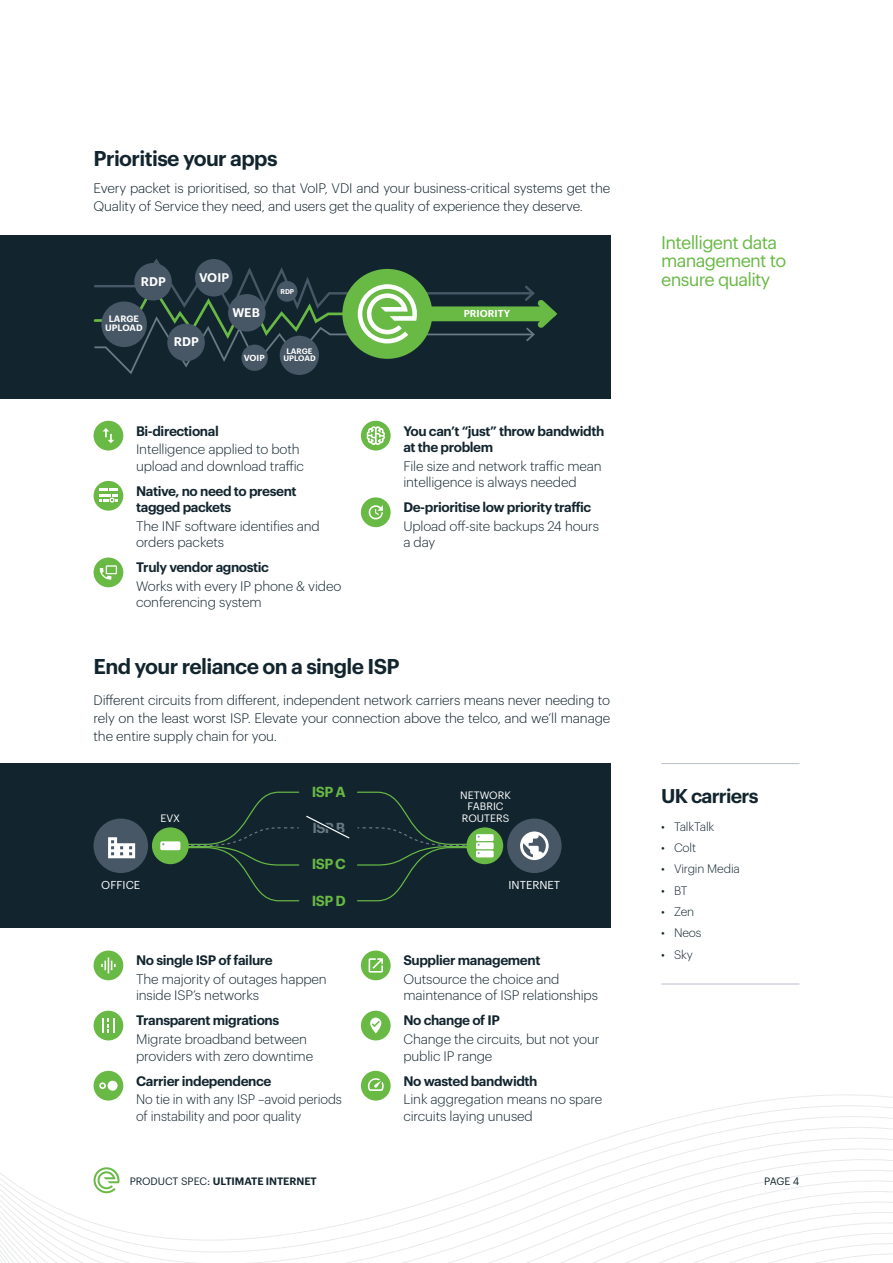
<style>
.page{position:relative;width:893px;height:1263px;background:#fff}
.page>*{position:absolute;margin:0;border:0;box-sizing:border-box;transform-origin:0 0}
.t1{font:600 21px "Graphik";letter-spacing:-.03em;color:#12252e}
.t2{font:600 19.5px "Graphik";letter-spacing:-.04em;color:#12252e}
.t3{font:18px/18.8px "Graphik";letter-spacing:-.04em;color:#69b945}
.t4{font:600 14.25px "Graphik";letter-spacing:-.04em;color:#69b945}
.t5{font:600 14.25px "Graphik";color:#677a86}
.t6{font:300 13.5px/16.5px "Graphik";letter-spacing:-.01em;color:#12252e}
.t7{font:300 13.5px/18px "Graphik";letter-spacing:-.01em;color:#0d2028}
.t8{font:600 13.5px/16.5px "Graphik";letter-spacing:-.03em;color:#12252e}
.t9{font:300 13.5px/16.5px "Graphik";letter-spacing:-.01em;color:#12252e;scale:.96 1}
.t10{font:600 12.3px "Graphik";letter-spacing:.005em;color:#fff}
.t11{font:300 12px "Graphik";letter-spacing:-.01em;color:#12252e}
.t12{font:11.25px "Graphik";color:#fff}
.t13{font:600 10.5px "Graphik";letter-spacing:-.005em;color:#12252e}
.t14{font:10.5px/11.2px "Graphik";letter-spacing:.005em;color:#fff;text-align:center}
.t15{font:10.5px "Graphik";color:#12252e}
.t16{font:600 9.9px "Graphik";letter-spacing:.005em;color:#fff}
.t17{font:600 9px/9px "Graphik";letter-spacing:.005em;color:#fff;text-align:center}
.t18{font:600 8.55px "Graphik";color:#fff}
.t19{font:600 7.8px/7.8px "Graphik";letter-spacing:.005em;color:#fff;text-align:center}
.t20{font:600 6.75px "Graphik";color:#fff}
.s1{font-weight:400}
</style>
<div class="page">
<svg style="left:0;top:965px;width:893px;height:298px"></svg>
<svg style="left:94px;top:1167px;width:25px;height:26px"></svg>
<hr style="left:661px;top:763px;width:138px;height:1px;background:#bac1cd">
<hr style="left:661px;top:983px;width:138px;height:1px;background:#bac1cd">
<div style="left:0;top:763px;width:610px;height:165px;background:#12252e"></div>
<div style="left:94px;top:818px;width:54px;height:55px;background:#475765;border-radius:50%"></div>
<svg style="left:108px;top:837px;width:27px;height:21px"></svg>
<div style="left:152px;top:827px;width:37px;height:37px;background:#69b945;border-radius:50%"></div>
<div style="left:160px;top:841px;width:20px;height:9px;background:#fff;border-radius:2px"></div>
<div style="left:466px;top:827px;width:37px;height:37px;background:#69b945;border-radius:50%"></div>
<div style="left:476px;top:842px;width:18px;height:7px;background:#fff"></div>
<div style="left:476px;top:834px;width:18px;height:7px;background:#fff"></div>
<div style="left:476px;top:850px;width:18px;height:7px;background:#fff"></div>
<svg style="left:179px;top:791px;width:301px;height:111px"></svg>
<div style="left:507px;top:818px;width:55px;height:55px;background:#475765;border-radius:50%"></div>
<svg style="left:520px;top:831px;width:29px;height:29px"></svg>
<div style="left:0;top:235px;width:610px;height:163px;background:#12252e"></div>
<hr style="left:408px;top:292px;width:125px;height:2px;background:#475765">
<hr style="left:408px;top:334px;width:125px;height:1px;background:#677a86">
<svg style="left:523px;top:285px;width:35px;height:56px"></svg>
<div style="left:420px;top:306px;width:122px;height:15px;background:#69b945"></div>
<div style="left:342px;top:269px;width:90px;height:90px;background:#69b945;border-radius:50%"></div>
<svg style="left:93px;top:258px;width:324px;height:117px"></svg>
<div style="left:195px;top:259px;width:38px;height:37px;background:#475765;border-radius:50%"></div>
<div style="left:241px;top:345px;width:27px;height:26px;background:#475765;border-radius:50%"></div>
<div style="left:134px;top:263px;width:38px;height:37px;background:#475765;border-radius:50%"></div>
<div style="left:277px;top:281px;width:20px;height:21px;background:#475765;border-radius:50%"></div>
<div style="left:167px;top:324px;width:38px;height:37px;background:#475765;border-radius:50%"></div>
<div style="left:228px;top:294px;width:38px;height:38px;background:#475765;border-radius:50%"></div>
<div style="left:101px;top:301px;width:46px;height:46px;background:#475765;border-radius:50%"></div>
<div style="left:280px;top:336px;width:39px;height:39px;background:#475765;border-radius:50%"></div>
<div style="left:94px;top:421px;width:29px;height:29px;background:#69b945;border-radius:50%"></div>
<svg style="left:103px;top:428px;width:11px;height:15px"></svg>
<div style="left:94px;top:481px;width:29px;height:30px;background:#69b945;border-radius:50%"></div>
<svg style="left:99px;top:489px;width:18px;height:14px"></svg>
<div style="left:94px;top:557px;width:29px;height:30px;background:#69b945;border-radius:50%"></div>
<svg style="left:100px;top:565px;width:17px;height:15px"></svg>
<div style="left:361px;top:421px;width:30px;height:29px;background:#69b945;border-radius:50%"></div>
<svg style="left:367px;top:426px;width:18px;height:19px"></svg>
<div style="left:361px;top:497px;width:30px;height:30px;background:#69b945;border-radius:50%"></div>
<svg style="left:368px;top:505px;width:15px;height:15px"></svg>
<div style="left:94px;top:950px;width:29px;height:30px;background:#69b945;border-radius:50%"></div>
<svg style="left:101px;top:957px;width:15px;height:16px"></svg>
<div style="left:94px;top:1011px;width:29px;height:29px;background:#69b945;border-radius:50%"></div>
<svg style="left:102px;top:1018px;width:13px;height:15px"></svg>
<div style="left:94px;top:1071px;width:29px;height:29px;background:#69b945;border-radius:50%"></div>
<svg style="left:99px;top:1081px;width:19px;height:10px"></svg>
<div style="left:361px;top:950px;width:30px;height:30px;background:#69b945;border-radius:50%"></div>
<svg style="left:369px;top:958px;width:14px;height:14px"></svg>
<div style="left:361px;top:1011px;width:30px;height:29px;background:#69b945;border-radius:50%"></div>
<svg style="left:370px;top:1017px;width:11px;height:16px"></svg>
<div style="left:361px;top:1071px;width:30px;height:29px;background:#69b945;border-radius:50%"></div>
<svg style="left:367px;top:1078px;width:17px;height:13px"></svg>
<h1 class="t1" style="left:94px;top:142px;width:186px">Prioritise your apps</h1>
<p class="t7" style="left:94px;top:178px;width:518px">Every packet is prioritised, so that VoIP, VDI and your business-critical systems get the<br>Quality of Service they need, and users get the quality of experience they deserve.</p>
<p class="t10" style="left:141px;top:272px;width:26px">RDP</p>
<p class="t17" style="left:105px;top:314px;width:39px">LARGE<br>UPLOAD</p>
<p class="t10" style="left:199px;top:268px;width:32px">VOIP</p>
<p class="t10" style="left:174px;top:333px;width:26px">RDP</p>
<p class="t10" style="left:232px;top:303px;width:29px">WEB</p>
<p class="t18" style="left:244px;top:351px;width:23px">VOIP</p>
<p class="t20" style="left:280px;top:286px;width:15px">RDP</p>
<p class="t19" style="left:283px;top:346px;width:34px">LARGE<br>UPLOAD</p>
<p class="t8" style="left:136px;top:421px;width:84px">Bi-directional</p>
<p class="t6" style="left:136px;top:440px;width:170px">Intelligence applied to both upload and download traffic</p>
<p class="t8" style="left:136px;top:481px;width:162px">Native, no need to present tagged packets</p>
<p class="t6" style="left:136px;top:517px;width:185px">The INF software identifies and orders packets</p>
<p class="t8" style="left:136px;top:558px;width:135px">Truly vendor agnostic</p>
<p class="t6" style="left:136px;top:577px;width:207px">Works with every IP phone &amp; video conferencing system</p>
<p class="t16" style="left:464px;top:306px;width:48px">PRIORITY</p>
<p class="t8" style="left:403px;top:421px;width:203px">You can’t “just” throw bandwidth at the problem</p>
<p class="t6" style="left:403px;top:456px;width:200px">File size and network traffic mean intelligence is always needed</p>
<p class="t8" style="left:403px;top:498px;width:189px">De-prioritise low priority traffic</p>
<p class="t6" style="left:403px;top:517px;width:197px">Upload off-site backups 24 hours a day</p>
<h1 class="t1" style="left:94px;top:650px;width:308px">End your reliance on a single ISP</h1>
<p class="t7" style="left:94px;top:690px;width:518px;text-align:justify">Different circuits from different, independent network carriers means never needing to rely on the least worst ISP. Elevate your connection above the telco, and we’ll manage the entire supply chain for you.</p>
<p class="t4" style="left:312px;top:781px;width:35px">ISP A</p>
<p class="t14" style="left:460px;top:789px;width:52px">NETWORK<br>FABRIC<br>ROUTERS</p>
<p class="t14" style="left:160px;top:811px;width:21px">EVX</p>
<p class="t5" style="left:312px;top:817px;width:34px">ISP B</p>
<p class="t4" style="left:312px;top:853px;width:36px">ISP C</p>
<p class="t4" style="left:312px;top:890px;width:35px">ISP D</p>
<p class="t12" style="left:101px;top:876px;width:41px">OFFICE</p>
<p class="t12" style="left:508px;top:876px;width:53px">INTERNET</p>
<p class="t8" style="left:136px;top:951px;width:138px">No single ISP of failure</p>
<p class="t6" style="left:136px;top:970px;width:192px">The majority of outages happen inside ISP’s networks</p>
<p class="t8" style="left:136px;top:1011px;width:145px">Transparent migrations</p>
<p class="t6" style="left:136px;top:1030px;width:179px">Migrate broadband between providers with zero downtime</p>
<p class="t8" style="left:136px;top:1071px;width:137px">Carrier independence</p>
<p class="t9" style="left:136px;top:1090px;width:216px">No tie in with any ISP –avoid periods of instability and poor quality</p>
<p class="t8" style="left:403px;top:951px;width:139px">Supplier management</p>
<p class="t6" style="left:403px;top:970px;width:196px">Outsource the choice and maintenance of ISP relationships</p>
<p class="t8" style="left:403px;top:1011px;width:98px">No change of IP</p>
<p class="t6" style="left:403px;top:1030px;width:198px">Change the circuits, but not your public IP range</p>
<p class="t8" style="left:403px;top:1071px;width:136px">No wasted bandwidth</p>
<p class="t6" style="left:403px;top:1090px;width:200px">Link aggregation means no spare circuits laying unused</p>
<h3 class="t3" style="left:661px;top:231px;width:127px">Intelligent data management to ensure quality</h3>
<h2 class="t2" style="left:661px;top:781px;width:99px">UK carriers</h2>
<p class="t11" style="left:661px;top:817px;width:55px">• TalkTalk</p>
<p class="t11" style="left:661px;top:839px;width:36px">• Colt</p>
<p class="t11" style="left:661px;top:860px;width:80px">• Virgin Media</p>
<p class="t11" style="left:661px;top:881px;width:28px">• BT</p>
<p class="t11" style="left:661px;top:903px;width:35px">• Zen</p>
<p class="t11" style="left:661px;top:924px;width:42px">• Neos</p>
<p class="t11" style="left:661px;top:946px;width:33px">• Sky</p>
<p class="t13" style="left:130px;top:1173px;width:189px"><span class="s1">PRODUCT SPEC:</span> ULTIMATE INTERNET</p>
<p class="t15" style="left:764px;top:1173px;width:37px">PAGE 4</p>
</div>
